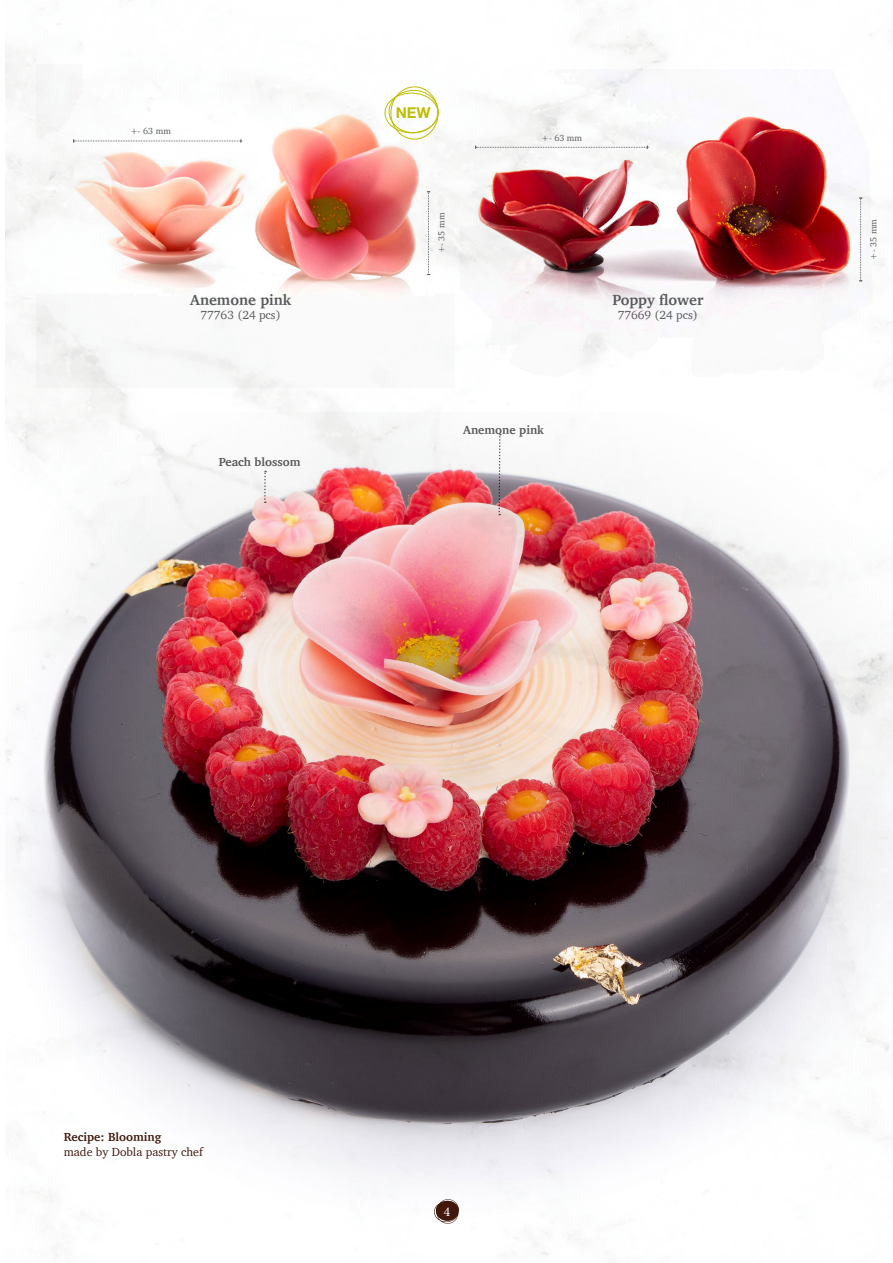
<style>
.page{position:relative;width:893px;height:1263px;background:#fff}
.page>*{position:absolute;margin:0;border:0;box-sizing:border-box;transform-origin:0 0}
.t1{font:700 15px "Charter";color:#58595b}
.t2{font:700 15px "Helvetica Neue LT Pro";color:#c0bc00}
.t3{font:13.5px "Minion Pro";color:#fff}
.t4{font:12px "Charter";color:#58595b}
.t5{font:700 12px "Charter";color:#58595b}
.t6{font:12px "Charter";color:#42190c}
.t7{font:700 12px "Charter";color:#42190c}
.t8{font:9px "Charter";color:#58595b}
</style>
<div class="page">
<img style="left:36px;top:65px;width:419px;height:323px">
<svg style="left:73px;top:139px;width:169px;height:4px"></svg>
<svg style="left:427px;top:191px;width:3px;height:84px"></svg>
<img style="left:459px;top:69px;width:428px;height:296px">
<svg style="left:475px;top:146px;width:173px;height:3px"></svg>
<svg style="left:859px;top:198px;width:3px;height:83px"></svg>
<div style="left:385px;top:93px;width:53px;height:40px;border:1px solid #c0bc00;border-radius:50%"></div>
<div style="left:389px;top:90px;width:49px;height:43px;border:1px solid #c0bc00;border-radius:50%"></div>
<div style="left:391px;top:87px;width:47px;height:52px;border:1px solid #c0bc00;border-radius:50%"></div>
<img style="left:5px;top:412px;width:888px;height:845px">
<p class="t8" style="left:130px;top:123px;width:42px">+- 63 mm</p>
<p class="t1" style="left:190px;top:286px;width:102px">Anemone pink</p>
<p class="t4" style="left:201px;top:304px;width:82px">77763 (24 pcs)</p>
<p class="t5" style="left:219px;top:452px;width:83px">Peach blossom</p>
<p class="t2" style="left:396px;top:104px;width:36px">NEW</p>
<p class="t8" style="left:434px;top:253px;width:42px;rotate:-90deg">+- 35 mm</p>
<p class="t8" style="left:542px;top:130px;width:42px">+- 63 mm</p>
<p class="t1" style="left:612px;top:287px;width:93px">Poppy flower</p>
<p class="t4" style="left:618px;top:305px;width:82px">77669 (24 pcs)</p>
<p class="t5" style="left:463px;top:419px;width:82px">Anemone pink</p>
<p class="t8" style="left:866px;top:260px;width:42px;rotate:-90deg">+- 35 mm</p>
<p class="t7" style="left:64px;top:1126px;width:99px">Recipe: Blooming</p>
<p class="t6" style="left:64px;top:1141px;width:141px">made by Dobla pastry chef</p>
<p class="t3" style="left:444px;top:1202px;width:8px">4</p>
</div>
